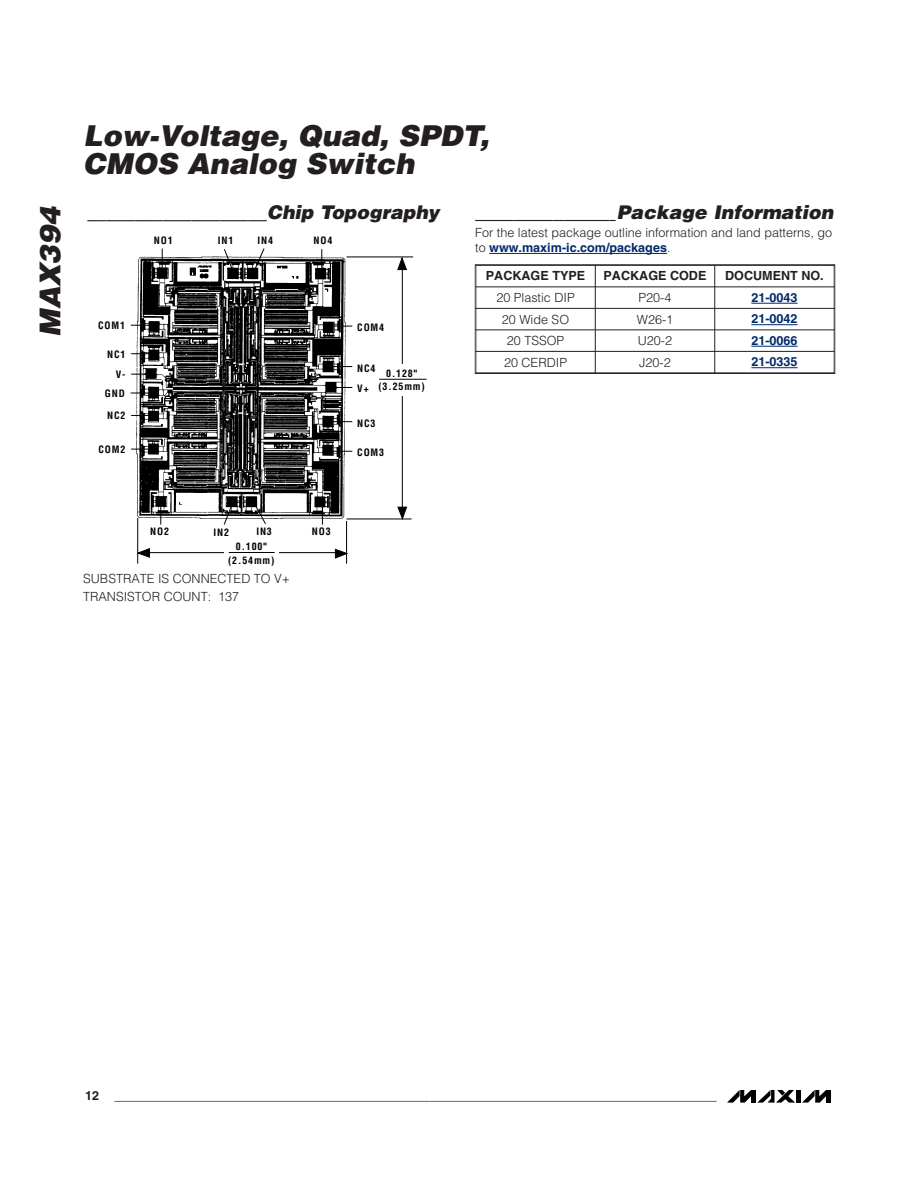
<style>
.page{position:relative;width:918px;height:1188px;background:#fff}
.page>*{position:absolute;margin:0;border:0;box-sizing:border-box;transform-origin:0 0}
.t1{font:italic 900 28.8px/28.8px "Helvetica";color:#231f20}
.t2{font:italic 900 18.9px "Helvetica";color:#231f20}
.t3{font:300 12.6px/18px "Helvetica";color:#231f20}
.t4{font:700 12.6px "Helvetica";color:#231f20}
.t5{font:700 12.6px "Helvetica";color:#002a6c}
.t6{font:700 condensed 9.9px/13.8px "Helvetica";letter-spacing:.09em;color:#000;text-align:center}
.s1{font-weight:700;color:#002a6c}
</style>
<div class="page">
<svg style="left:757px;top:1090px;width:38px;height:13px"></svg>
<svg style="left:727px;top:1090px;width:24px;height:13px"></svg>
<hr style="left:752px;top:1090px;width:4px;height:13px;background:#000">
<hr style="left:797px;top:1090px;width:4px;height:13px;background:#000">
<svg style="left:802px;top:1090px;width:24px;height:13px"></svg>
<hr style="left:827px;top:1090px;width:4px;height:13px;background:#000">
<hr style="left:402px;top:266px;width:1px;height:247px;background:#000">
<div style="left:394px;top:365px;width:16px;height:31px;background:#fff"></div>
<img style="left:132px;top:251px;width:219px;height:274px">
<svg style="left:162px;top:249px;width:1px;height:22px"></svg>
<svg style="left:321px;top:249px;width:1px;height:22px"></svg>
<svg style="left:223px;top:249px;width:11px;height:22px"></svg>
<svg style="left:254px;top:248px;width:11px;height:23px"></svg>
<svg style="left:160px;top:505px;width:1px;height:20px"></svg>
<svg style="left:223px;top:505px;width:10px;height:20px"></svg>
<svg style="left:254px;top:505px;width:13px;height:20px"></svg>
<svg style="left:322px;top:505px;width:1px;height:20px"></svg>
<hr style="left:347px;top:257px;width:66px;height:1px;background:#000">
<hr style="left:347px;top:519px;width:65px;height:1px;background:#000">
<svg style="left:397px;top:256px;width:10px;height:15px"></svg>
<svg style="left:397px;top:506px;width:11px;height:14px"></svg>
<hr style="left:379px;top:379px;width:48px;height:1px;background:#000">
<hr style="left:137px;top:518px;width:1px;height:46px;background:#000">
<hr style="left:346px;top:521px;width:1px;height:43px;background:#000">
<hr style="left:141px;top:552px;width:199px;height:1px;background:#000">
<svg style="left:136px;top:548px;width:15px;height:10px"></svg>
<svg style="left:334px;top:548px;width:15px;height:11px"></svg>
<div style="left:224px;top:538px;width:54px;height:28px;background:#fff"></div>
<hr style="left:229px;top:552px;width:46px;height:1px;background:#000">
<svg style="left:329px;top:326px;width:23px;height:1px"></svg>
<svg style="left:329px;top:366px;width:23px;height:1px"></svg>
<svg style="left:329px;top:387px;width:23px;height:1px"></svg>
<svg style="left:329px;top:421px;width:23px;height:1px"></svg>
<svg style="left:329px;top:451px;width:23px;height:1px"></svg>
<svg style="left:131px;top:325px;width:21px;height:1px"></svg>
<svg style="left:131px;top:353px;width:22px;height:1px"></svg>
<svg style="left:131px;top:374px;width:22px;height:1px"></svg>
<svg style="left:131px;top:393px;width:21px;height:1px"></svg>
<svg style="left:131px;top:415px;width:22px;height:1px"></svg>
<svg style="left:131px;top:449px;width:22px;height:1px"></svg>
<hr style="left:475px;top:220px;width:39px;height:1px;background:#231f20">
<hr style="left:514px;top:220px;width:39px;height:1px;background:#231f20">
<hr style="left:564px;top:220px;width:41px;height:1px;background:#231f20">
<hr style="left:489px;top:253px;width:178px;height:1px;background:#002a6c">
<hr style="left:751px;top:303px;width:47px;height:1px;background:#002a6c">
<hr style="left:751px;top:324px;width:47px;height:1px;background:#002a6c">
<hr style="left:751px;top:346px;width:47px;height:1px;background:#002a6c">
<hr style="left:751px;top:367px;width:47px;height:1px;background:#002a6c">
<hr style="left:475px;top:265px;width:1px;height:108px;background:#231f20">
<hr style="left:595px;top:265px;width:1px;height:108px;background:#231f20">
<hr style="left:714px;top:265px;width:1px;height:108px;background:#231f20">
<hr style="left:834px;top:265px;width:1px;height:108px;background:#231f20">
<hr style="left:475px;top:265px;width:360px;height:1px;background:#231f20">
<hr style="left:475px;top:286px;width:360px;height:1px;background:#231f20">
<hr style="left:475px;top:308px;width:360px;height:1px;background:#231f20">
<hr style="left:475px;top:329px;width:360px;height:1px;background:#231f20">
<hr style="left:475px;top:351px;width:360px;height:1px;background:#231f20">
<hr style="left:475px;top:372px;width:360px;height:1px;background:#231f20">
<h1 class="t1" style="left:38px;top:337px;width:136px;rotate:-90deg">MAX394</h1>
<h1 class="t1" style="left:83px;top:123px;width:412px">Low-Voltage, Quad, SPDT,<br>CMOS Analog Switch</h1>
<h2 class="t2" style="left:88px;top:205px;width:353px">___________________Chip Topography</h2>
<p class="t6" style="left:154px;top:234px;width:20px">NO1</p>
<p class="t6" style="left:218px;top:235px;width:17px">IN1</p>
<p class="t6" style="left:257px;top:234px;width:17px">IN4</p>
<p class="t6" style="left:314px;top:235px;width:20px">NO4</p>
<p class="t6" style="left:98px;top:320px;width:28px">COM1</p>
<p class="t6" style="left:107px;top:345px;width:20px;line-height:20.4px;text-align:right">NC1<br>V-</p>
<p class="t6" style="left:105px;top:387px;width:21px">GND</p>
<p class="t6" style="left:107px;top:410px;width:20px">NC2</p>
<p class="t6" style="left:98px;top:443px;width:28px">COM2</p>
<p class="t6" style="left:357px;top:321px;width:28px">COM4</p>
<p class="t6" style="left:357px;top:358px;width:20px;line-height:20.9px;text-align:left">NC4<br>V+</p>
<p class="t6" style="left:357px;top:417px;width:20px">NC3</p>
<p class="t6" style="left:357px;top:447px;width:28px">COM3</p>
<p class="t6" style="left:378px;top:367px;width:48px">0.128" (3.25mm)</p>
<h2 class="t2" style="left:617px;top:205px;width:221px">Package Information</h2>
<p class="t3" style="left:475px;top:226px;width:359px;line-height:15.3px">For the latest package outline information and land patterns, go to <span class="s1">www.maxim-ic.com/packages</span>.</p>
<p class="t4" style="left:486px;top:271px;width:101px">PACKAGE TYPE</p>
<p class="t4" style="left:604px;top:271px;width:104px">PACKAGE CODE</p>
<p class="t4" style="left:725px;top:271px;width:100px">DOCUMENT NO.</p>
<p class="t3" style="left:496px;top:290px;width:80px">20 Plastic DIP</p>
<p class="t3" style="left:639px;top:290px;width:34px">P20-4</p>
<p class="t5" style="left:751px;top:293px;width:48px">21-0043</p>
<p class="t3" style="left:502px;top:311px;width:69px">20 Wide SO</p>
<p class="t3" style="left:637px;top:311px;width:38px">W26-1</p>
<p class="t5" style="left:751px;top:314px;width:48px">21-0042</p>
<p class="t3" style="left:507px;top:333px;width:59px">20 TSSOP</p>
<p class="t3" style="left:638px;top:333px;width:36px">U20-2</p>
<p class="t5" style="left:751px;top:336px;width:48px">21-0066</p>
<p class="t3" style="left:504px;top:354px;width:64px">20 CERDIP</p>
<p class="t3" style="left:639px;top:354px;width:33px">J20-2</p>
<p class="t5" style="left:751px;top:357px;width:48px">21-0335</p>
<p class="t6" style="left:150px;top:526px;width:20px">NO2</p>
<p class="t6" style="left:214px;top:526px;width:17px">IN2</p>
<p class="t6" style="left:256px;top:526px;width:17px">IN3</p>
<p class="t6" style="left:312px;top:526px;width:20px">NO3</p>
<p class="t6" style="left:228px;top:540px;width:48px">0.100" (2.54mm)</p>
<p class="t3" style="left:83px;top:571px;width:209px">SUBSTRATE IS CONNECTED TO V+<br>TRANSISTOR COUNT: 137</p>
<p class="t4" style="left:85px;top:1091px;width:633px">12 ______________________________________________________________________________________</p>
</div>
